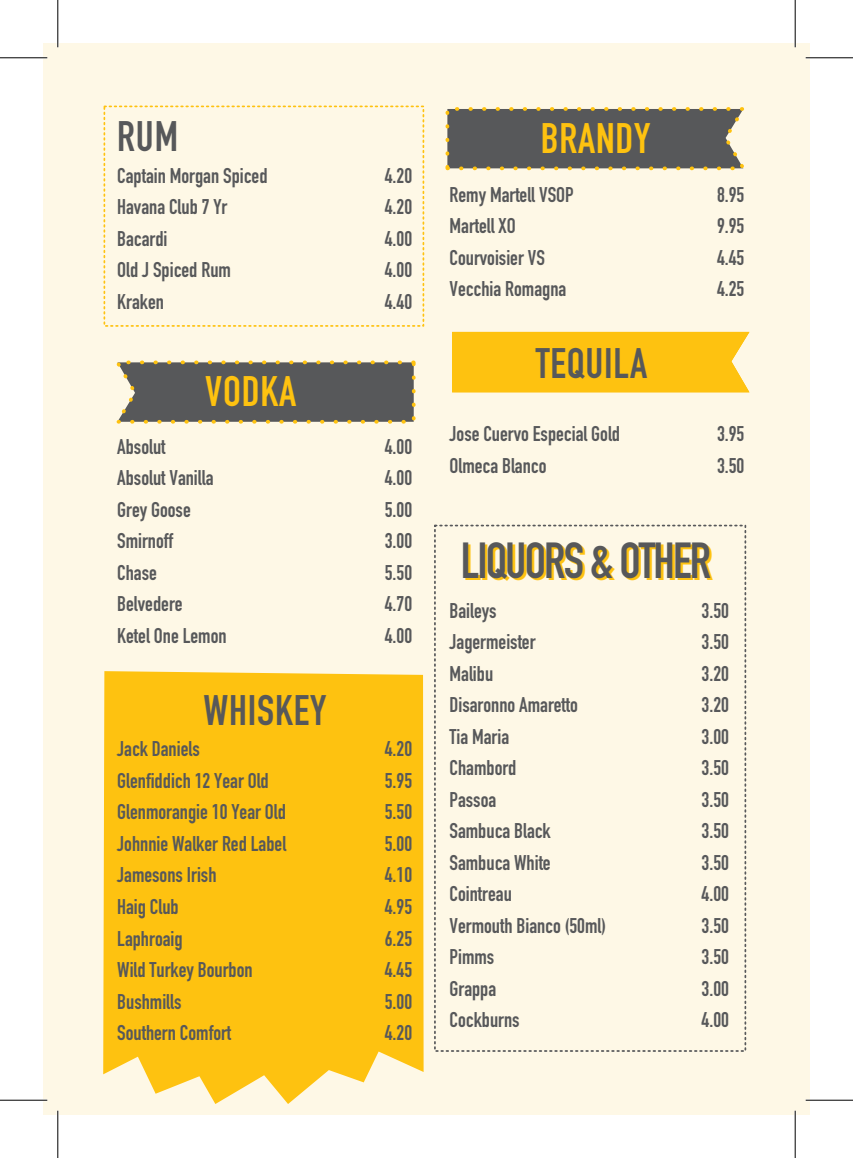
<style>
.page{position:relative;width:853px;height:1158px;background:#fff}
.page>*{position:absolute;margin:0;border:0;box-sizing:border-box;transform-origin:0 0}
.t1{font:700 49.88px "DIN Condensed";letter-spacing:-.035em;color:#fec210}
.t2{font:700 42px "DIN Condensed";letter-spacing:.02em;color:#57585a}
.t3{font:700 42px "DIN Condensed";letter-spacing:.02em;color:#fec210}
.t4{font:700 21px "DIN Condensed";color:#57585a}
</style>
<div class="page">
<div style="left:43px;top:43px;width:766px;height:1071px;background:#fef8e6"></div>
<div style="left:452px;top:331px;width:297px;height:61px;background:#fec210"></div>
<div style="left:103px;top:671px;width:320px;height:432px;background:#fec210"></div>
<div style="left:434px;top:524px;width:312px;height:527px;border:2px dashed #57585a"></div>
<div style="left:103px;top:105px;width:321px;height:222px;border:2px dashed #fec210"></div>
<svg style="left:116px;top:360px;width:300px;height:64px;background:#6c6a64"></svg>
<svg style="left:445px;top:107px;width:299px;height:64px;background:#6b6a64"></svg>
<hr style="left:0;top:57px;width:47px;height:2px;background:#fff">
<hr style="left:805px;top:57px;width:47px;height:2px;background:#fff">
<hr style="left:0;top:1098px;width:47px;height:3px;background:#fff">
<hr style="left:805px;top:1098px;width:47px;height:3px;background:#fff">
<hr style="left:57px;top:0;width:2px;height:47px;background:#fff">
<hr style="left:57px;top:1110px;width:2px;height:47px;background:#fff">
<hr style="left:793px;top:0;width:2px;height:47px;background:#fff">
<hr style="left:793px;top:1110px;width:2px;height:47px;background:#fff">
<hr style="left:0;top:57px;width:47px;height:1px;background:#000">
<hr style="left:805px;top:57px;width:47px;height:1px;background:#000">
<hr style="left:0;top:1099px;width:47px;height:1px;background:#000">
<hr style="left:805px;top:1099px;width:47px;height:1px;background:#000">
<hr style="left:57px;top:0;width:1px;height:47px;background:#000">
<hr style="left:57px;top:1110px;width:1px;height:47px;background:#000">
<hr style="left:794px;top:0;width:1px;height:47px;background:#000">
<hr style="left:794px;top:1110px;width:1px;height:47px;background:#000">
<h2 class="t2" style="left:117px;top:108px;width:62px">RUM</h2>
<p class="t4" style="left:117px;top:161px;width:152px">Captain Morgan Spiced</p>
<p class="t4" style="left:384px;top:161px;width:29px">4.20</p>
<p class="t4" style="left:117px;top:193px;width:112px">Havana Club 7 Yr</p>
<p class="t4" style="left:384px;top:193px;width:29px">4.20</p>
<p class="t4" style="left:117px;top:224px;width:52px">Bacardi</p>
<p class="t4" style="left:384px;top:224px;width:29px">4.00</p>
<p class="t4" style="left:117px;top:256px;width:115px">Old J Spiced Rum</p>
<p class="t4" style="left:384px;top:256px;width:29px">4.00</p>
<p class="t4" style="left:117px;top:287px;width:48px">Kraken</p>
<p class="t4" style="left:384px;top:287px;width:29px">4.40</p>
<h2 class="t3" style="left:205px;top:363px;width:93px">VODKA</h2>
<p class="t4" style="left:117px;top:432px;width:50px">Absolut</p>
<p class="t4" style="left:384px;top:432px;width:29px">4.00</p>
<p class="t4" style="left:117px;top:464px;width:98px">Absolut Vanilla</p>
<p class="t4" style="left:384px;top:464px;width:29px">4.00</p>
<p class="t4" style="left:117px;top:495px;width:75px">Grey Goose</p>
<p class="t4" style="left:384px;top:495px;width:29px">5.00</p>
<p class="t4" style="left:117px;top:527px;width:57px">Smirnoff</p>
<p class="t4" style="left:384px;top:527px;width:29px">3.00</p>
<p class="t4" style="left:117px;top:558px;width:41px">Chase</p>
<p class="t4" style="left:384px;top:558px;width:29px">5.50</p>
<p class="t4" style="left:117px;top:590px;width:67px">Belvedere</p>
<p class="t4" style="left:384px;top:590px;width:29px">4.70</p>
<p class="t4" style="left:117px;top:621px;width:111px">Ketel One Lemon</p>
<p class="t4" style="left:384px;top:621px;width:29px">4.00</p>
<h2 class="t2" style="left:203px;top:681px;width:124px">WHISKEY</h2>
<p class="t4" style="left:117px;top:734px;width:84px">Jack Daniels</p>
<p class="t4" style="left:384px;top:734px;width:29px">4.20</p>
<p class="t4" style="left:117px;top:766px;width:153px">Glenfiddich 12 Year Old</p>
<p class="t4" style="left:384px;top:766px;width:29px">5.95</p>
<p class="t4" style="left:117px;top:797px;width:170px">Glenmorangie 10 Year Old</p>
<p class="t4" style="left:384px;top:797px;width:29px">5.50</p>
<p class="t4" style="left:117px;top:829px;width:170px">Johnnie Walker Red Label</p>
<p class="t4" style="left:384px;top:829px;width:29px">5.00</p>
<p class="t4" style="left:117px;top:860px;width:101px">Jamesons Irish</p>
<p class="t4" style="left:384px;top:860px;width:29px">4.10</p>
<p class="t4" style="left:117px;top:892px;width:63px">Haig Club</p>
<p class="t4" style="left:384px;top:892px;width:29px">4.95</p>
<p class="t4" style="left:117px;top:923px;width:67px">Laphroaig</p>
<p class="t4" style="left:384px;top:923px;width:29px">6.25</p>
<p class="t4" style="left:117px;top:955px;width:137px">Wild Turkey Bourbon</p>
<p class="t4" style="left:384px;top:955px;width:29px">4.45</p>
<p class="t4" style="left:117px;top:986px;width:66px">Bushmills</p>
<p class="t4" style="left:384px;top:986px;width:29px">5.00</p>
<p class="t4" style="left:117px;top:1018px;width:115px">Southern Comfort</p>
<p class="t4" style="left:384px;top:1018px;width:29px">4.20</p>
<h2 class="t3" style="left:540px;top:110px;width:111px">BRANDY</h2>
<p class="t4" style="left:449px;top:180px;width:126px">Remy Martell VSOP</p>
<p class="t4" style="left:716px;top:180px;width:29px">8.95</p>
<p class="t4" style="left:449px;top:212px;width:68px">Martell XO</p>
<p class="t4" style="left:716px;top:212px;width:29px">9.95</p>
<p class="t4" style="left:449px;top:243px;width:97px">Courvoisier VS</p>
<p class="t4" style="left:716px;top:243px;width:29px">4.45</p>
<p class="t4" style="left:449px;top:275px;width:118px">Vecchia Romagna</p>
<p class="t4" style="left:716px;top:275px;width:29px">4.25</p>
<h2 class="t2" style="left:535px;top:335px;width:113px">TEQUILA</h2>
<p class="t4" style="left:449px;top:419px;width:172px">Jose Cuervo Especial Gold</p>
<p class="t4" style="left:716px;top:419px;width:29px">3.95</p>
<p class="t4" style="left:449px;top:451px;width:98px">Olmeca Blanco</p>
<p class="t4" style="left:716px;top:451px;width:29px">3.50</p>
<h1 class="t1" style="left:463px;top:529px;width:252px">LIQUORS &amp; OTHER</h1>
<p class="t4" style="left:449px;top:596px;width:49px">Baileys</p>
<p class="t4" style="left:701px;top:596px;width:29px">3.50</p>
<p class="t4" style="left:449px;top:627px;width:87px">Jagermeister</p>
<p class="t4" style="left:701px;top:627px;width:29px">3.50</p>
<p class="t4" style="left:449px;top:659px;width:45px">Malibu</p>
<p class="t4" style="left:701px;top:659px;width:29px">3.20</p>
<p class="t4" style="left:449px;top:690px;width:130px">Disaronno Amaretto</p>
<p class="t4" style="left:701px;top:690px;width:29px">3.20</p>
<p class="t4" style="left:449px;top:722px;width:61px">Tia Maria</p>
<p class="t4" style="left:701px;top:722px;width:29px">3.00</p>
<p class="t4" style="left:449px;top:753px;width:68px">Chambord</p>
<p class="t4" style="left:701px;top:753px;width:29px">3.50</p>
<p class="t4" style="left:449px;top:785px;width:48px">Passoa</p>
<p class="t4" style="left:701px;top:785px;width:29px">3.50</p>
<p class="t4" style="left:449px;top:816px;width:103px">Sambuca Black</p>
<p class="t4" style="left:701px;top:816px;width:29px">3.50</p>
<p class="t4" style="left:449px;top:848px;width:103px">Sambuca White</p>
<p class="t4" style="left:701px;top:848px;width:29px">3.50</p>
<p class="t4" style="left:449px;top:879px;width:64px">Cointreau</p>
<p class="t4" style="left:701px;top:879px;width:29px">4.00</p>
<p class="t4" style="left:449px;top:911px;width:158px">Vermouth Bianco (50ml)</p>
<p class="t4" style="left:701px;top:911px;width:29px">3.50</p>
<p class="t4" style="left:449px;top:942px;width:46px">Pimms</p>
<p class="t4" style="left:701px;top:942px;width:29px">3.50</p>
<p class="t4" style="left:449px;top:974px;width:48px">Grappa</p>
<p class="t4" style="left:701px;top:974px;width:29px">3.00</p>
<p class="t4" style="left:449px;top:1005px;width:71px">Cockburns</p>
<p class="t4" style="left:701px;top:1005px;width:29px">4.00</p>
</div>
